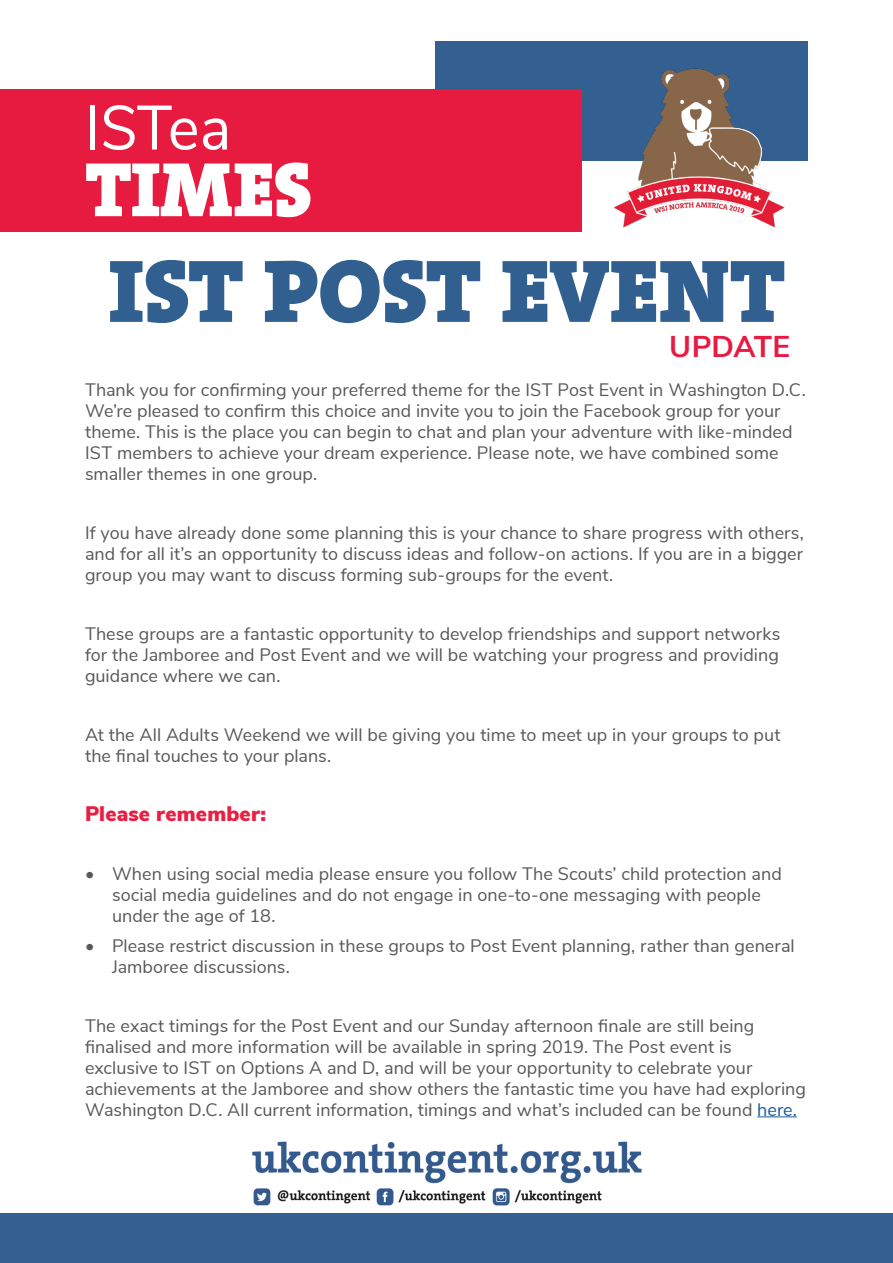
<style>
.page{position:relative;width:893px;height:1263px;background:#fff}
.page>*{position:absolute;margin:0;border:0;box-sizing:border-box;transform-origin:0 0}
.body_text_1_column{font:90px "The Serif HP9 Blk";color:#316090}
.body_text_1_column_b{font:78px "The Serif HP9 Blk";letter-spacing:-.01em;color:#fff;scale:.96 1}
.body_text_1_column_b-2{font:62.4px "Nunito Sans";letter-spacing:-.005em;color:#fff;scale:.96 1}
.body_text_1_column-2{font:700 30px "Nunito Sans";color:#e71b41}
.body_text_1_column-3{font:900 21px "Nunito Sans";letter-spacing:.01em;color:#e71f42}
.body_text_1_column-4{font:18px/21px "Nunito Sans";color:#57585a}
.s1{color:#175d9e}
</style>
<div class="page">
<div style="left:436px;top:41px;width:372px;height:120px;background:#336091"></div>
<div style="left:0;top:89px;width:581px;height:142px;background:#e71b3f"></div>
<div style="left:0;top:1214px;width:893px;height:49px;background:#336091"></div>
<img style="left:614px;top:68px;width:171px;height:160px">
<img style="left:252px;top:1141px;width:390px;height:65px">
<hr style="left:757px;top:1116px;width:40px;height:1px;background:#175d9e">
<p class="body_text_1_column_b-2" style="left:85px;top:82px;width:154px">ISTea</p>
<p class="body_text_1_column_b" style="left:85px;top:137px;width:238px">TIMES</p>
<p class="body_text_1_column" style="left:109px;top:230px;width:678px">IST POST EVENT</p>
<p class="body_text_1_column-2" style="left:669px;top:324px;width:122px">UPDATE</p>
<p class="body_text_1_column-4" style="left:85px;top:378px;width:722px">Thank you for confirming your preferred theme for the IST Post Event in Washington D.C.<br>We’re pleased to confirm this choice and invite you to join the Facebook group for your theme. This is the place you can begin to chat and plan your adventure with like-minded IST members to achieve your dream experience. Please note, we have combined some smaller themes in one group.</p>
<p class="body_text_1_column-4" style="left:85px;top:521px;width:720px;text-align:justify">If you have already done some planning this is your chance to share progress with others, and for all it’s an opportunity to discuss ideas and follow-on actions. If you are in a bigger group you may want to discuss forming sub-groups for the event.</p>
<p class="body_text_1_column-4" style="left:85px;top:622px;width:697px;text-align:justify">These groups are a fantastic opportunity to develop friendships and support networks for the Jamboree and Post Event and we will be watching your progress and providing guidance where we can.</p>
<p class="body_text_1_column-4" style="left:85px;top:723px;width:697px">At the All Adults Weekend we will be giving you time to meet up in your groups to put the final touches to your plans.</p>
<p class="body_text_1_column-3" style="left:85px;top:798px;width:183px">Please remember:</p>
<p class="body_text_1_column-4" style="left:112px;top:862px;width:671px;text-indent:-27px">• When using social media please ensure you follow The Scouts’ child protection and social media guidelines and do not engage in one-to-one messaging with people under the age of 18.</p>
<p class="body_text_1_column-4" style="left:112px;top:934px;width:684px;text-indent:-27px">• Please restrict discussion in these groups to Post Event planning, rather than general<br>Jamboree discussions.</p>
<p class="body_text_1_column-4" style="left:85px;top:1014px;width:722px">The exact timings for the Post Event and our Sunday afternoon finale are still being finalised and more information will be available in spring 2019. The Post event is exclusive to IST on Options A and D, and will be your opportunity to celebrate your achievements at the Jamboree and show others the fantastic time you have had exploring Washington D.C. All current information, timings and what’s included can be found <span class="s1">here.</span></p>
</div>
